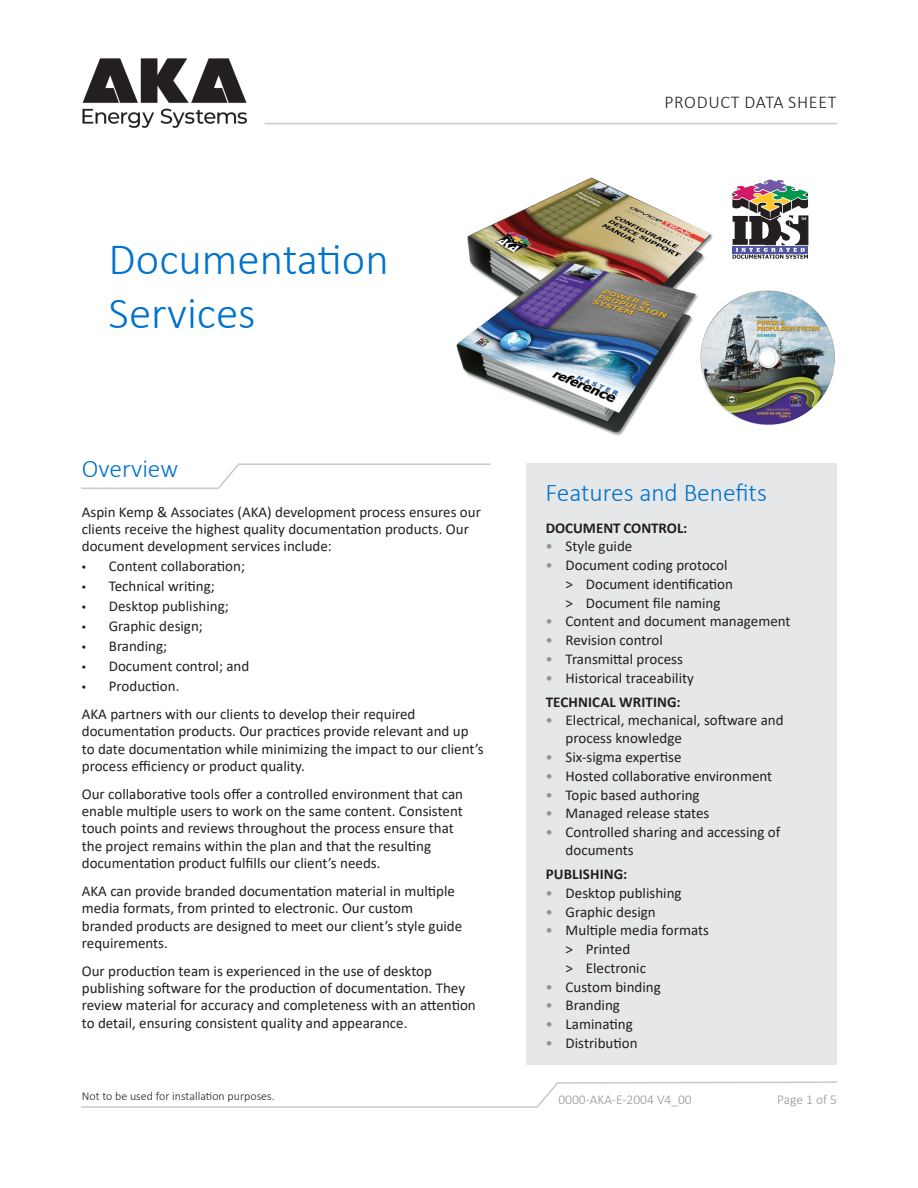
<style>
.page{position:relative;width:918px;height:1188px;background:#fff}
.page>*{position:absolute;margin:0;border:0;box-sizing:border-box;transform-origin:0 0}
.t1{font:300 45px "Calibri";color:#0073ce}
.Headers{font:300 25.5px "Calibri";color:#0073ce}
.t2{font:300 18px "Calibri";letter-spacing:.04em;color:#231f20}
.Paragraph_Style_1{font:15px/17.2px "Calibri";color:#231f20}
.Bullet_List_2{font:15px/18px "Calibri";color:#231f20}
.List_Paragraph{font:15px "Calibri";color:#231f20}
.Paragraph_Style_1-2{font:700 15px "Calibri";letter-spacing:.01em;color:#231f20}
.t3{font:300 13.5px "Calibri";color:#939598}
.t4{font:300 12px "Calibri";color:#231f20}
.s1{font-family:"Myriad Pro"}
.s2{color:#939598}
</style>
<div class="page">
<img style="left:82px;top:58px;width:165px;height:70px">
<div style="left:526px;top:463px;width:311px;height:602px;background:#e6e7e9"></div>
<svg style="left:81px;top:463px;width:410px;height:26px"></svg>
<img style="left:456px;top:177px;width:257px;height:259px">
<img style="left:697px;top:288px;width:138px;height:140px">
<svg style="left:732px;top:179px;width:77px;height:80px"></svg>
<svg style="left:81px;top:1081px;width:756px;height:27px"></svg>
<hr style="left:265px;top:123px;width:572px;height:1px;background:#c7c8ca">
<p class="t1" style="left:109px;top:231px;width:282px">Documentation</p>
<p class="t1" style="left:109px;top:285px;width:149px">Services</p>
<p class="Headers" style="left:82px;top:453px;width:98px">Overview</p>
<p class="Paragraph_Style_1" style="left:82px;top:503px;width:401px">Aspin Kemp &amp; Associates (AKA) development process ensures our clients receive the highest quality documentation products. Our document development services include:</p>
<p class="Paragraph_Style_1" style="left:82px;top:557px;width:165px"><span class="s1">•</span> Content collaboration;</p>
<p class="Paragraph_Style_1" style="left:82px;top:577px;width:134px"><span class="s1">•</span> Technical writing;</p>
<p class="Paragraph_Style_1" style="left:82px;top:597px;width:148px"><span class="s1">•</span> Desktop publishing;</p>
<p class="Paragraph_Style_1" style="left:82px;top:617px;width:123px"><span class="s1">•</span> Graphic design;</p>
<p class="Paragraph_Style_1" style="left:82px;top:637px;width:87px"><span class="s1">•</span> Branding;</p>
<p class="Paragraph_Style_1" style="left:82px;top:657px;width:169px"><span class="s1">•</span> Document control; and</p>
<p class="Paragraph_Style_1" style="left:82px;top:677px;width:99px"><span class="s1">•</span> Production.</p>
<p class="Paragraph_Style_1" style="left:82px;top:705px;width:403px">AKA partners with our clients to develop their required documentation products. Our practices provide relevant and up to date documentation while minimizing the impact to our client’s process efficiency or product quality.</p>
<p class="Paragraph_Style_1" style="left:82px;top:785px;width:383px">Our collaborative tools offer a controlled environment that can enable multiple users to work on the same content. Consistent touch points and reviews throughout the process ensure that the project remains within the plan and that the resulting documentation product fulfills our client’s needs.</p>
<p class="Paragraph_Style_1" style="left:82px;top:882px;width:382px">AKA can provide branded documentation material in multiple media formats, from printed to electronic. Our custom branded products are designed to meet our client’s style guide requirements.</p>
<p class="Paragraph_Style_1" style="left:82px;top:962px;width:395px">Our production team is experienced in the use of desktop publishing software for the production of documentation. They review material for accuracy and completeness with an attention to detail, ensuring consistent quality and appearance.</p>
<p class="t2" style="left:664px;top:91px;width:174px">PRODUCT DATA SHEET</p>
<p class="Headers" style="left:545px;top:476px;width:223px">Features and Benefits</p>
<p class="Paragraph_Style_1-2" style="left:546px;top:517px;width:143px">DOCUMENT CONTROL:</p>
<p class="List_Paragraph" style="left:545px;top:536px;width:88px"><span class="s2">•</span> Style guide</p>
<p class="List_Paragraph" style="left:545px;top:555px;width:184px"><span class="s2">•</span> Document coding protocol</p>
<p class="List_Paragraph" style="left:566px;top:573px;width:169px">&gt; Document identification</p>
<p class="List_Paragraph" style="left:566px;top:592px;width:156px">&gt; Document file naming</p>
<p class="Bullet_List_2" style="left:545px;top:612px;width:247px"><span class="s2">•</span> Content and document management</p>
<p class="Bullet_List_2" style="left:545px;top:631px;width:119px"><span class="s2">•</span> Revision control</p>
<p class="Bullet_List_2" style="left:545px;top:650px;width:139px"><span class="s2">•</span> Transmittal process</p>
<p class="Bullet_List_2" style="left:545px;top:668px;width:150px"><span class="s2">•</span> Historical traceability</p>
<p class="Paragraph_Style_1-2" style="left:546px;top:691px;width:137px">TECHNICAL WRITING:</p>
<p class="Bullet_List_2" style="left:566px;top:711px;width:219px;text-indent:-20px"><span class="s2">•</span> Electrical, mechanical, software and process knowledge</p>
<p class="Bullet_List_2" style="left:545px;top:748px;width:138px"><span class="s2">•</span> Six-sigma expertise</p>
<p class="Bullet_List_2" style="left:545px;top:767px;width:228px"><span class="s2">•</span> Hosted collaborative environment</p>
<p class="Bullet_List_2" style="left:545px;top:785px;width:156px"><span class="s2">•</span> Topic based authoring</p>
<p class="Bullet_List_2" style="left:545px;top:804px;width:166px"><span class="s2">•</span> Managed release states</p>
<p class="Bullet_List_2" style="left:566px;top:823px;width:216px;text-indent:-20px"><span class="s2">•</span> Controlled sharing and accessing of documents</p>
<p class="Paragraph_Style_1-2" style="left:546px;top:864px;width:83px">PUBLISHING:</p>
<p class="Bullet_List_2" style="left:545px;top:884px;width:138px"><span class="s2">•</span> Desktop publishing</p>
<p class="Bullet_List_2" style="left:545px;top:902px;width:112px"><span class="s2">•</span> Graphic design</p>
<p class="Bullet_List_2" style="left:545px;top:921px;width:165px"><span class="s2">•</span> Multiple media formats</p>
<p class="List_Paragraph" style="left:566px;top:939px;width:66px">&gt; Printed</p>
<p class="List_Paragraph" style="left:566px;top:957px;width:82px">&gt; Electronic</p>
<p class="Bullet_List_2" style="left:545px;top:977px;width:117px"><span class="s2">•</span> Custom binding</p>
<p class="Bullet_List_2" style="left:545px;top:996px;width:76px"><span class="s2">•</span> Branding</p>
<p class="Bullet_List_2" style="left:545px;top:1015px;width:89px"><span class="s2">•</span> Laminating</p>
<p class="Bullet_List_2" style="left:545px;top:1034px;width:94px"><span class="s2">•</span> Distribution</p>
<p class="t4" style="left:82px;top:1089px;width:194px">Not to be used for installation purposes.</p>
<p class="t3" style="left:558px;top:1091px;width:135px">0000-AKA-E-2004 V4_00</p>
<p class="t3" style="left:777px;top:1091px;width:61px">Page 1 of 5</p>
</div>
